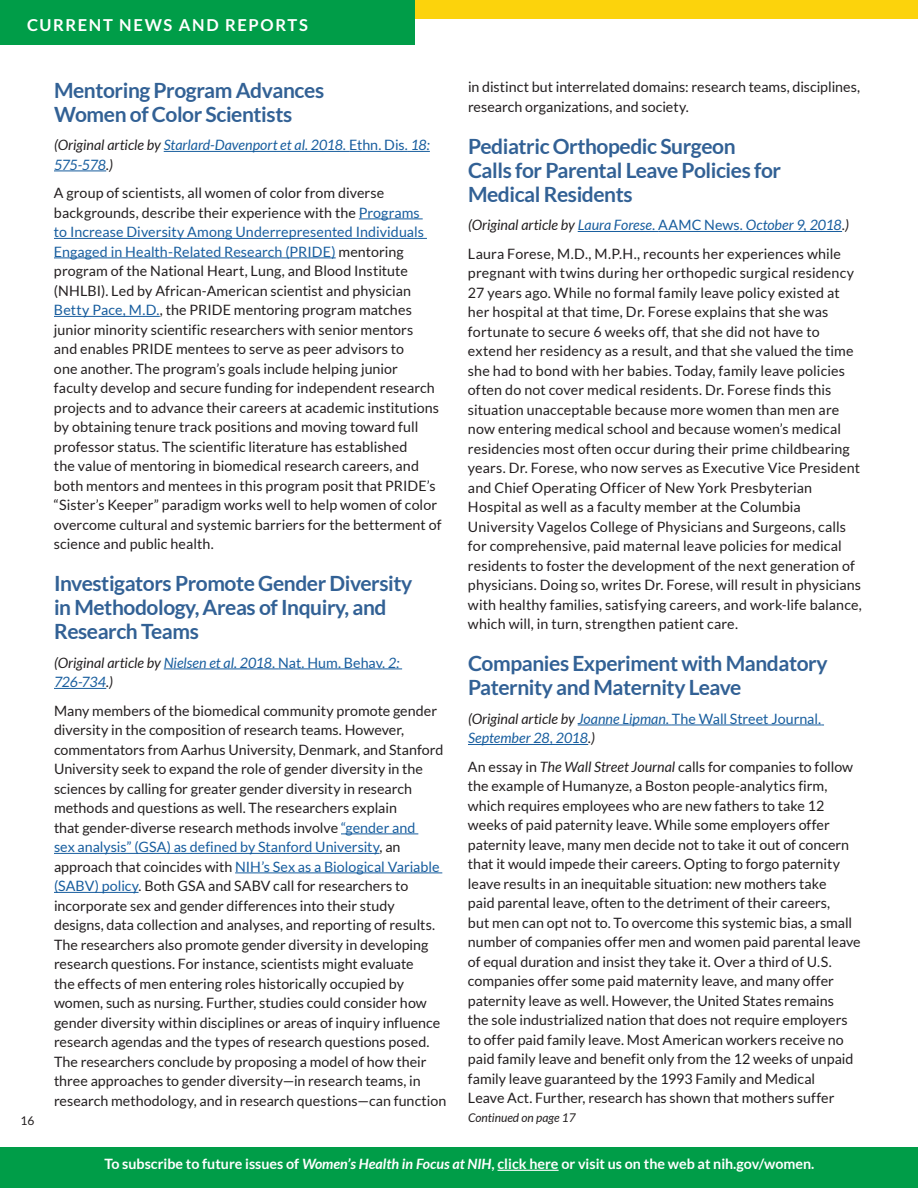
<style>
.page{position:relative;width:918px;height:1188px;background:#fff}
.page>*{position:absolute;margin:0;border:0;box-sizing:border-box;transform-origin:0 0}
.t1{font:700 21px/24px "Lato";letter-spacing:-.02em;color:#326195}
.t2{font:700 16.5px "Lato";letter-spacing:.095em;color:#fff}
.t3{font:14.25px/19.5px "Lato";letter-spacing:.005em;color:#231f20}
.t4{font:italic 14.25px/19.5px "Lato";letter-spacing:-.005em;color:#175d9e}
.t5{font:700 14.25px "Lato";color:#fff}
.t6{font:italic 12px "Lato";color:#231f20}
.t7{font:12px "Lato";color:#231f20}
.s1{color:#231f20}
.s2{font-style:normal}
.s3{font-style:italic}
.s4{color:#175d9e}
</style>
<div class="page">
<div style="left:0;top:0;width:918px;height:19px;background:#fcd30c"></div>
<div style="left:0;top:1148px;width:918px;height:40px;background:#009d48"></div>
<hr style="left:498px;top:1170px;width:61px;height:1px;background:#fff">
<div style="left:0;top:0;width:415px;height:45px;background:#009d48"></div>
<hr style="left:164px;top:151px;width:185px;height:1px;background:#175d9e">
<hr style="left:349px;top:151px;width:59px;height:1px;background:#175d9e">
<svg style="left:408px;top:151px;width:22px;height:1px"></svg>
<hr style="left:54px;top:171px;width:52px;height:1px;background:#175d9e">
<hr style="left:359px;top:218px;width:64px;height:1px;background:#175d9e">
<hr style="left:54px;top:238px;width:373px;height:1px;background:#175d9e">
<hr style="left:54px;top:257px;width:282px;height:1px;background:#175d9e">
<hr style="left:54px;top:316px;width:106px;height:1px;background:#175d9e">
<hr style="left:164px;top:669px;width:114px;height:1px;background:#175d9e">
<hr style="left:278px;top:668px;width:104px;height:1px;background:#175d9e">
<svg style="left:382px;top:669px;width:20px;height:1px"></svg>
<hr style="left:54px;top:688px;width:52px;height:1px;background:#175d9e">
<hr style="left:341px;top:833px;width:77px;height:1px;background:#175d9e">
<hr style="left:54px;top:853px;width:326px;height:1px;background:#175d9e">
<hr style="left:235px;top:872px;width:207px;height:1px;background:#175d9e">
<hr style="left:54px;top:892px;width:85px;height:1px;background:#175d9e">
<hr style="left:578px;top:231px;width:80px;height:1px;background:#175d9e">
<hr style="left:658px;top:231px;width:85px;height:1px;background:#175d9e">
<hr style="left:743px;top:231px;width:99px;height:1px;background:#175d9e">
<hr style="left:578px;top:725px;width:94px;height:1px;background:#175d9e">
<hr style="left:672px;top:725px;width:149px;height:1px;background:#175d9e">
<hr style="left:468px;top:744px;width:120px;height:1px;background:#175d9e">
<h2 class="t2" style="left:27px;top:15px;width:282px">CURRENT NEWS AND REPORTS</h2>
<p class="t7" style="left:20px;top:1114px;width:15px">16</p>
<p class="t3" style="left:468px;top:77px;width:394px">in distinct but interrelated domains: research teams, disciplines, research organizations, and society.</p>
<h3 class="t1" style="left:468px;top:134px;width:315px">Pediatric Orthopedic Surgeon<br>Calls for Parental Leave Policies for<br>Medical Residents</h3>
<p class="t4" style="left:468px;top:216px;width:382px"><span class="s1">(Original article by</span> Laura Forese. <span class="s2">AAMC News.</span> October 9, 2018<span class="s1">.)</span></p>
<p class="t3" style="left:468px;top:244px;width:395px">Laura Forese, M.D., M.P.H., recounts her experiences while pregnant with twins during her orthopedic surgical residency 27 years ago. While no formal family leave policy existed at her hospital at that time, Dr. Forese explains that she was fortunate to secure 6 weeks off, that she did not have to extend her residency as a result, and that she valued the time she had to bond with her babies. Today, family leave policies often do not cover medical residents. Dr. Forese finds this situation unacceptable because more women than men are now entering medical school and because women’s medical residencies most often occur during their prime childbearing years. Dr. Forese, who now serves as Executive Vice President and Chief Operating Officer of New York Presbyterian Hospital as well as a faculty member at the Columbia University Vagelos College of Physicians and Surgeons, calls for comprehensive, paid maternal leave policies for medical residents to foster the development of the next generation of physicians. Doing so, writes Dr. Forese, will result in physicians with healthy families, satisfying careers, and work-life balance, which will, in turn, strengthen patient care.</p>
<h3 class="t1" style="left:468px;top:652px;width:361px">Companies Experiment with Mandatory<br>Paternity and Maternity Leave</h3>
<p class="t4" style="left:468px;top:709px;width:355px"><span class="s1">(Original article by</span> Joanne Lipman. <span class="s2">The Wall Street Journal.<br></span>September 28, 2018<span class="s1">.)</span></p>
<p class="t3" style="left:468px;top:757px;width:394px">An essay in <span class="s3">The Wall Street Journal</span> calls for companies to follow the example of Humanyze, a Boston people-analytics firm, which requires employees who are new fathers to take 12 weeks of paid paternity leave. While some employers offer paternity leave, many men decide not to take it out of concern that it would impede their careers. Opting to forgo paternity leave results in an inequitable situation: new mothers take<br>paid parental leave, often to the detriment of their careers,<br>but men can opt not to. To overcome this systemic bias, a small number of companies offer men and women paid parental leave of equal duration and insist they take it. Over a third of U.S. companies offer some paid maternity leave, and many offer paternity leave as well. However, the United States remains<br>the sole industrialized nation that does not require employers to offer paid family leave. Most American workers receive no paid family leave and benefit only from the 12 weeks of unpaid family leave guaranteed by the 1993 Family and Medical<br>Leave Act. Further, research has shown that mothers suffer</p>
<p class="t6" style="left:468px;top:1111px;width:109px">Continued on page 17</p>
<p class="t5" style="left:104px;top:1156px;width:712px">To subscribe to future issues of <span class="s3">Women’s Health in Focus at NIH</span>, click here or visit us on the web at nih.gov/women.</p>
<h3 class="t1" style="left:54px;top:78px;width:272px">Mentoring Program Advances<br>Women of Color Scientists</h3>
<p class="t4" style="left:54px;top:136px;width:377px"><span class="s1">(Original article by</span> Starlard-Davenport et al. 2018. <span class="s2">Ethn. Dis.</span> 18:<br>575-578<span class="s1">.)</span></p>
<p class="t3" style="left:54px;top:183px;width:389px">A group of scientists, all women of color from diverse backgrounds, describe their experience with the <span class="s4">Programs<br>to Increase Diversity Among Underrepresented Individuals Engaged in Health-Related Research (PRIDE)</span> mentoring program of the National Heart, Lung, and Blood Institute (NHLBI). Led by African-American scientist and physician <span class="s4">Betty Pace, M.D.</span>, the PRIDE mentoring program matches junior minority scientific researchers with senior mentors<br>and enables PRIDE mentees to serve as peer advisors to<br>one another. The program’s goals include helping junior faculty develop and secure funding for independent research projects and to advance their careers at academic institutions by obtaining tenure track positions and moving toward full professor status. The scientific literature has established<br>the value of mentoring in biomedical research careers, and both mentors and mentees in this program posit that PRIDE’s “Sister’s Keeper” paradigm works well to help women of color overcome cultural and systemic barriers for the betterment of science and public health.</p>
<h3 class="t1" style="left:54px;top:571px;width:360px">Investigators Promote Gender Diversity in Methodology, Areas of Inquiry, and<br>Research Teams</h3>
<p class="t4" style="left:54px;top:653px;width:347px"><span class="s1">(Original article by</span> Nielsen et al. 2018. <span class="s2">Nat. Hum. Behav</span>. 2:<br>726-734<span class="s1">.)</span></p>
<p class="t3" style="left:54px;top:701px;width:394px">Many members of the biomedical community promote gender diversity in the composition of research teams. However, commentators from Aarhus University, Denmark, and Stanford University seek to expand the role of gender diversity in the sciences by calling for greater gender diversity in research methods and questions as well. The researchers explain<br>that gender-diverse research methods involve <span class="s4">“gender and<br>sex analysis” (GSA) as defined by Stanford University</span>, an approach that coincides with <span class="s4">NIH’s Sex as a Biological Variable (SABV) policy</span>. Both GSA and SABV call for researchers to incorporate sex and gender differences into their study designs, data collection and analyses, and reporting of results.<br>The researchers also promote gender diversity in developing research questions. For instance, scientists might evaluate<br>the effects of men entering roles historically occupied by women, such as nursing. Further, studies could consider how gender diversity within disciplines or areas of inquiry influence research agendas and the types of research questions posed.<br>The researchers conclude by proposing a model of how their three approaches to gender diversity—in research teams, in research methodology, and in research questions—can function</p>
</div>
